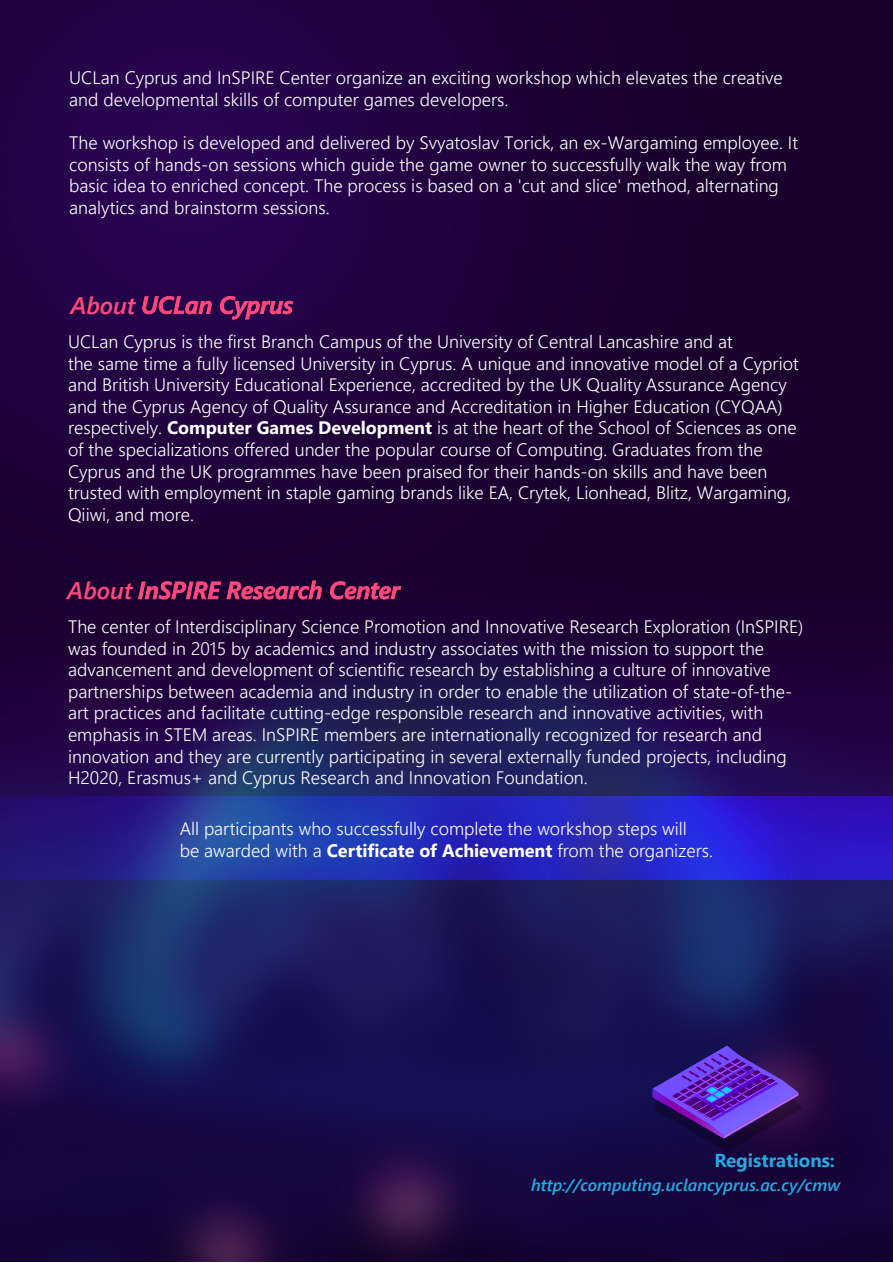
<style>
.page{position:relative;width:893px;height:1263px;background:#fff}
.page>*{position:absolute;margin:0;border:0;box-sizing:border-box;transform-origin:0 0}
.t1{font:italic 600 24px "Segoe UI";color:#ff487c}
.t2{font:700 18.75px "Segoe UI";color:#25a9e0}
.t3{font:300 18px/21.6px "Segoe UI";color:#fff}
.t4{font:italic 600 16.8px "Segoe UI";color:#25a9e0}
.s1{font-weight:700}
</style>
<div class="page">
<img style="left:0;top:0;width:893px;height:1261px">
<svg style="left:0;top:796px;width:893px;height:84px;background:#2628b0"></svg>
<img style="left:652px;top:1045px;width:149px;height:107px">
<p class="t3" style="left:69px;top:65px;width:715px">UCLan Cyprus and InSPIRE Center organize an exciting workshop which elevates the creative and developmental skills of computer games developers.</p>
<p class="t3" style="left:69px;top:130px;width:730px">The workshop is developed and delivered by Svyatoslav Torick, an ex-Wargaming employee. It consists of hands-on sessions which guide the game owner to successfully walk the way from basic idea to enriched concept. The process is based on a 'cut and slice' method, alternating analytics and brainstorm sessions.</p>
<h1 class="t1" style="left:70px;top:282px;width:224px">About UCLan Cyprus</h1>
<p class="t3" style="left:68px;top:329px;width:732px">UCLan Cyprus is the first Branch Campus of the University of Central Lancashire and at<br>the same time a fully licensed University in Cyprus. A unique and innovative model of a Cypriot and British University Educational Experience, accredited by the UK Quality Assurance Agency and the Cyprus Agency of Quality Assurance and Accreditation in Higher Education (CYQAA) respectively. <span class="s1">Computer Games Development</span> is at the heart of the School of Sciences as one of the specializations offered under the popular course of Computing. Graduates from the Cyprus and the UK programmes have been praised for their hands-on skills and have been trusted with employment in staple gaming brands like EA, Crytek, Lionhead, Blitz, Wargaming, Qiiwi, and more.</p>
<h1 class="t1" style="left:67px;top:568px;width:334px">About InSPIRE Research Center</h1>
<p class="t3" style="left:68px;top:614px;width:737px">The center of Interdisciplinary Science Promotion and Innovative Research Exploration (InSPIRE) was founded in 2015 by academics and industry associates with the mission to support the advancement and development of scientific research by establishing a culture of innovative partnerships between academia and industry in order to enable the utilization of state-of-the&shy;art practices and facilitate cutting-edge responsible research and innovative activities, with emphasis in STEM areas. InSPIRE members are internationally recognized for research and innovation and they are currently participating in several externally funded projects, including H2020, Erasmus+ and Cyprus Research and Innovation Foundation.</p>
<p class="t3" style="left:180px;top:816px;width:535px">All participants who successfully complete the workshop steps will<br>be awarded with a <span class="s1">Certificate of Achievement</span> from the organizers.</p>
<p class="t2" style="left:714px;top:1142px;width:122px">Registrations:</p>
<p class="t4" style="left:531px;top:1169px;width:310px">http://computing.uclancyprus.ac.cy/cmw</p>
</div>
